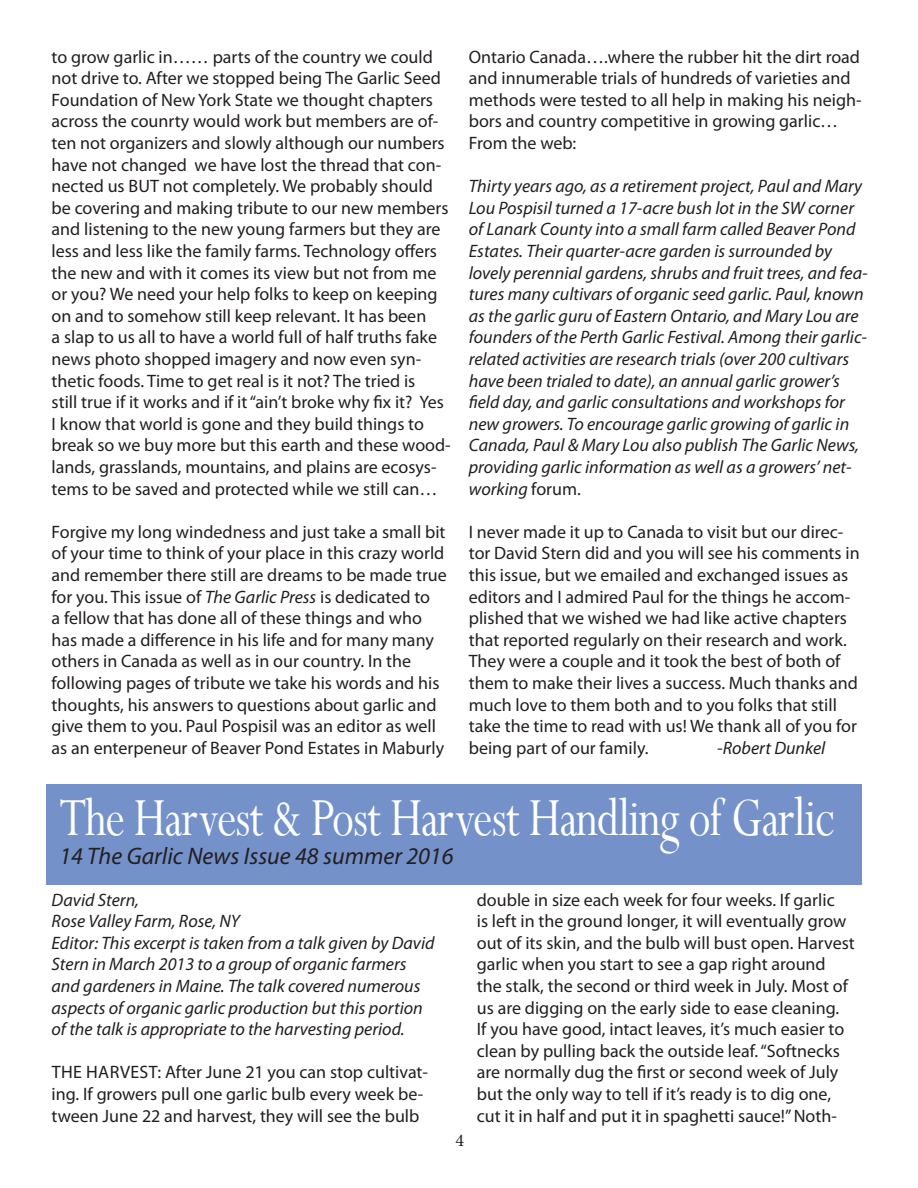
<style>
.page{position:relative;width:918px;height:1188px;background:#fff}
.page>*{position:absolute;margin:0;border:0;box-sizing:border-box;transform-origin:0 0}
.t1{font:60px "Perpetua";letter-spacing:-.02em;color:#fff;scale:.8 1}
.t2{font:italic 24px "Myriad Pro";color:#231f20}
.t3{font:18px/21.6px "Myriad Pro";color:#231f20}
.t4{font:italic 18px/21.6px "Myriad Pro";color:#231f20}
.t5{font:18px "Minion Pro";color:#231f20}
.s1{font-style:italic}
.s2{font-style:normal}
.s3{font-size:61.8px}
</style>
<div class="page">
<div style="left:46px;top:784px;width:816px;height:100px;background:#7491ca"></div>
<p class="t3" style="left:52px;top:46px;width:401px">to grow garlic in…… parts of the country we could not drive to. After we stopped being The Garlic Seed Foundation of New York State we thought chapters across the counrty would work but members are of&shy;ten not organizers and slowly although our numbers have not changed we have lost the thread that con&shy;nected us BUT not completely. We probably should be covering and making tribute to our new members and listening to the new young farmers but they are less and less like the family farms. Technology offers the new and with it comes its view but not from me or you? We need your help folks to keep on keeping on and to somehow still keep relevant. It has been<br>a slap to us all to have a world full of half truths fake news photo shopped imagery and now even syn&shy;thetic foods. Time to get real is it not? The tried is<br>still true if it works and if it “ain’t broke why fix it? Yes I know that world is gone and they build things to break so we buy more but this earth and these wood&shy;lands, grasslands, mountains, and plains are ecosys&shy;tems to be saved and protected while we still can…</p>
<p class="t3" style="left:52px;top:521px;width:397px">Forgive my long windedness and just take a small bit of your time to think of your place in this crazy world and remember there still are dreams to be made true for you. This issue of <span class="s1">The Garlic Press</span> is dedicated to<br>a fellow that has done all of these things and who has made a difference in his life and for many many others in Canada as well as in our country. In the following pages of tribute we take his words and his thoughts, his answers to questions about garlic and give them to you. Paul Pospisil was an editor as well as an enterpeneur of Beaver Pond Estates in Maburly</p>
<p class="t3" style="left:469px;top:46px;width:394px">Ontario Canada….where the rubber hit the dirt road and innumerable trials of hundreds of varieties and methods were tested to all help in making his neigh&shy;bors and country competitive in growing garlic… From the web:</p>
<p class="t4" style="left:469px;top:175px;width:400px">Thirty years ago, as a retirement project, Paul and Mary Lou Pospisil turned a 17-acre bush lot in the SW corner of Lanark County into a small farm called Beaver Pond Estates. Their quarter-acre garden is surrounded by lovely perennial gardens, shrubs and fruit trees, and fea&shy;tures many cultivars of organic seed garlic. Paul, known as the garlic guru of Eastern Ontario, and Mary Lou are founders of the Perth Garlic Festival. Among their garlic&shy;related activities are research trials (over 200 cultivars have been trialed to date), an annual garlic grower’s field day, and garlic consultations and workshops for new growers. To encourage garlic growing of garlic in Canada, Paul &amp; Mary Lou also publish The Garlic News, providing garlic information as well as a growers’ net&shy;working <span class="s2">forum.</span></p>
<p class="t3" style="left:469px;top:521px;width:392px">I never made it up to Canada to visit but our direc&shy;tor David Stern did and you will see his comments in this issue, but we emailed and exchanged issues as editors and I admired Paul for the things he accom&shy;plished that we wished we had like active chapters that reported regularly on their research and work.<br>They were a couple and it took the best of both of them to make their lives a success. Much thanks and much love to them both and to you folks that still take the time to read with us! We thank all of you for being part of our family.</p>
<p class="t4" style="left:717px;top:737px;width:110px">-Robert Dunkel</p>
<h1 class="t1" style="left:59px;top:780px;width:970px">The Harvest &amp; Post Harvest Handling of Gar<span class="s3">lic</span></h1>
<h2 class="t2" style="left:59px;top:841px;width:396px">14 The Garlic News Issue 48 summer 2016</h2>
<p class="t4" style="left:52px;top:888px;width:385px">David Stern,<br>Rose Valley Farm, Rose, NY<br>Editor: This excerpt is taken from a talk given by David Stern in March 2013 to a group of organic farmers and gardeners in Maine. The talk covered numerous aspects of organic garlic production but this portion of the talk is appropriate to the harvesting period.</p>
<p class="t3" style="left:52px;top:1061px;width:46px">The harve</p>
<p class="t3" style="left:52px;top:1061px;width:378px;text-indent:88px">st: After June 21 you can stop cultivat&shy;ing. If growers pull one garlic bulb every week be&shy;tween June 22 and harvest, they will see the bulb</p>
<p class="t5" style="left:455px;top:1128px;width:10px">4</p>
<p class="t3" style="left:477px;top:888px;width:379px">double in size each week for four weeks. If garlic<br>is left in the ground longer, it will eventually grow out of its skin, and the bulb will bust open. Harvest garlic when you start to see a gap right around the stalk, the second or third week in July. Most of us are digging on the early side to ease cleaning.<br>If you have good, intact leaves, it’s much easier to clean by pulling back the outside leaf. “Softnecks are normally dug the first or second week of July but the only way to tell if it’s ready is to dig one, cut it in half and put it in spaghetti sauce!” Noth-</p>
</div>
